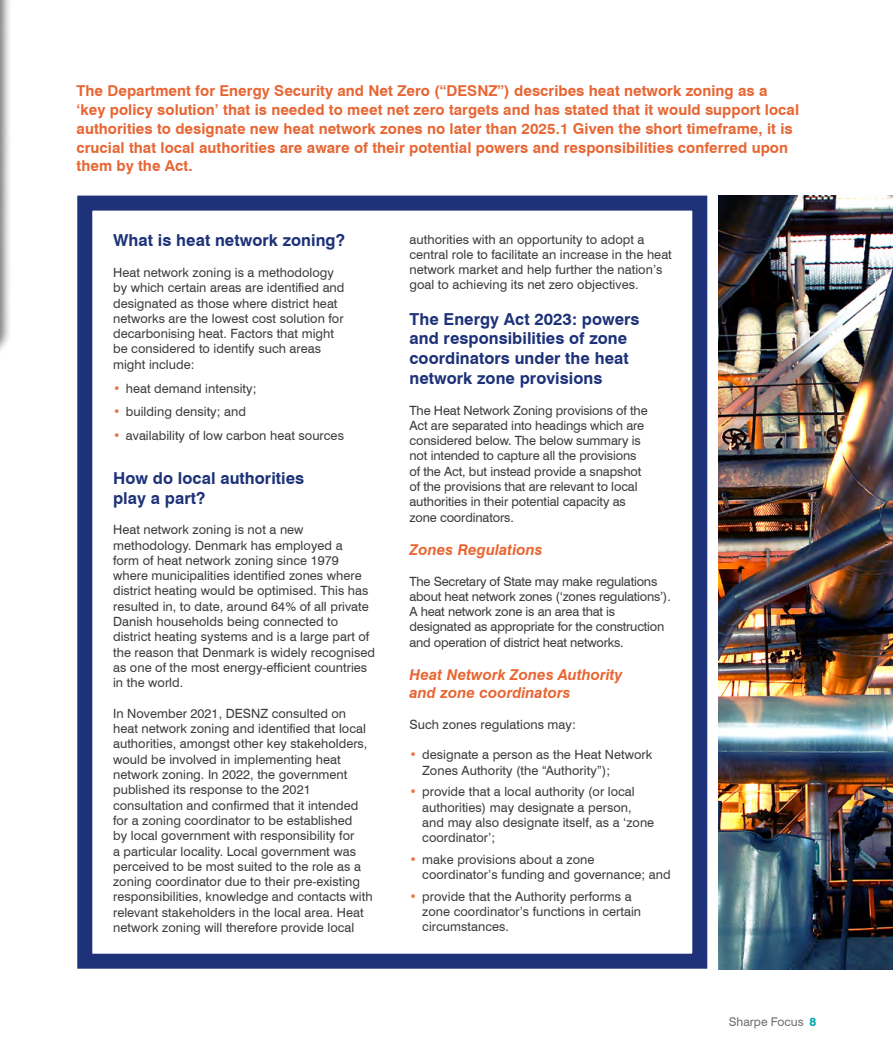
<style>
.page{position:relative;width:893px;height:1063px;background:#fff}
.page>*{position:absolute;margin:0;border:0;box-sizing:border-box;transform-origin:0 0}
.t1{font:700 16.5px/19.8px "Swiss 721 BT";letter-spacing:.005em;color:#1d3278}
.t2{font:700 15px/18.8px "Swiss 721 BT";letter-spacing:.005em;color:#e86634}
.t3{font:italic 700 15px/18px "Swiss 721 BT";letter-spacing:.005em;color:#e86634}
.t4{font:12.75px/15.3px "Swiss 721 BT";letter-spacing:.005em;color:#3c3c3b}
.t5{font:12.75px/15.3px "Swiss 721 BT";letter-spacing:-.015em;color:#3c3c3b}
.t6{font:12px "Swiss 721 BT";color:#706f6f}
.s1{color:#eb7746}
.s2{font-weight:700;color:#00a5ae}
</style>
<div class="page">
<div style="left:0;top:0;width:12px;height:1063px;background:#000;opacity:.55"></div>
<img style="left:0;top:0;width:1px;height:334px">
<img style="left:719px;top:196px;width:174px;height:773px">
<div style="left:77px;top:196px;width:630px;height:773px;border:15px solid #1d3278"></div>
<p class="t2" style="left:77px;top:82px;width:724px">The Department for Energy Security and Net Zero (“DESNZ”) describes heat network zoning as a ‘key policy solution’ that is needed to meet net zero targets and has stated that it would support local authorities to designate new heat network zones no later than 2025.1 Given the short timeframe, it is crucial that local authorities are aware of their potential powers and responsibilities conferred upon them by the Act.</p>
<p class="t1" style="left:113px;top:230px;width:233px">What is heat network zoning?</p>
<p class="t4" style="left:113px;top:265px;width:233px">Heat network zoning is a methodology by which certain areas are identified and designated as those where district heat networks are the lowest cost solution for decarbonising heat. Factors that might be considered to identify such areas might include:</p>
<p class="t4" style="left:113px;top:380px;width:145px"><span class="s1">•</span> heat demand intensity;</p>
<p class="t4" style="left:113px;top:404px;width:134px"><span class="s1">•</span> building density; and</p>
<p class="t4" style="left:113px;top:428px;width:232px"><span class="s1">•</span> availability of low carbon heat sources</p>
<p class="t1" style="left:113px;top:468px;width:193px">How do local authorities play a part?</p>
<p class="t4" style="left:113px;top:522px;width:263px">Heat network zoning is not a new methodology. Denmark has employed a<br>form of heat network zoning since 1979 where municipalities identified zones where district heating would be optimised. This has resulted in, to date, around 64% of all private Danish households being connected to district heating systems and is a large part of the reason that Denmark is widely recognised as one of the most energy-efficient countries in the world.</p>
<p class="t4" style="left:113px;top:706px;width:261px">In November 2021, DESNZ consulted on heat network zoning and identified that local authorities, amongst other key stakeholders, would be involved in implementing heat network zoning. In 2022, the government published its response to the 2021 consultation and confirmed that it intended for a zoning coordinator to be established<br>by local government with responsibility for<br>a particular locality. Local government was perceived to be most suited to the role as a zoning coordinator due to their pre-existing responsibilities, knowledge and contacts with relevant stakeholders in the local area. Heat network zoning will therefore provide local</p>
<p class="t4" style="left:409px;top:231px;width:264px">authorities with an opportunity to adopt a central role to facilitate an increase in the heat network market and help further the nation’s goal to achieving its net zero objectives.</p>
<p class="t1" style="left:409px;top:309px;width:232px">The Energy Act 2023: powers and responsibilities of zone coordinators under the heat network zone provisions</p>
<p class="t4" style="left:409px;top:402px;width:240px">The Heat Network Zoning provisions of the Act are separated into headings which are considered below. The below summary is not intended to capture all the provisions of the Act, but instead provide a snapshot of the provisions that are relevant to local authorities in their potential capacity as zone coordinators.</p>
<p class="t3" style="left:409px;top:540px;width:135px">Zones Regulations</p>
<p class="t5" style="left:409px;top:573px;width:263px">The Secretary of State may make regulations about heat network zones (‘zones regulations’).<br>A heat network zone is an area that is designated as appropriate for the construction and operation of district heat networks.</p>
<p class="t3" style="left:409px;top:666px;width:214px">Heat Network Zones Authority and zone coordinators</p>
<p class="t4" style="left:409px;top:716px;width:168px">Such zones regulations may:</p>
<p class="t4" style="left:422px;top:747px;width:232px;text-indent:-13px"><span class="s1">•</span> designate a person as the Heat Network<br>Zones Authority (the “Authority”);</p>
<p class="t4" style="left:422px;top:784px;width:233px;text-indent:-13px"><span class="s1">•</span> provide that a local authority (or local authorities) may designate a person, and may also designate itself, as a ‘zone coordinator’;</p>
<p class="t4" style="left:422px;top:852px;width:250px;text-indent:-13px"><span class="s1">•</span> make provisions about a zone coordinator’s funding and governance; and</p>
<p class="t4" style="left:422px;top:888px;width:220px;text-indent:-13px"><span class="s1">•</span> provide that the Authority performs a zone coordinator’s functions in certain circumstances.</p>
<p class="t6" style="left:729px;top:1015px;width:89px">Sharpe Focus <span class="s2">8</span></p>
</div>
